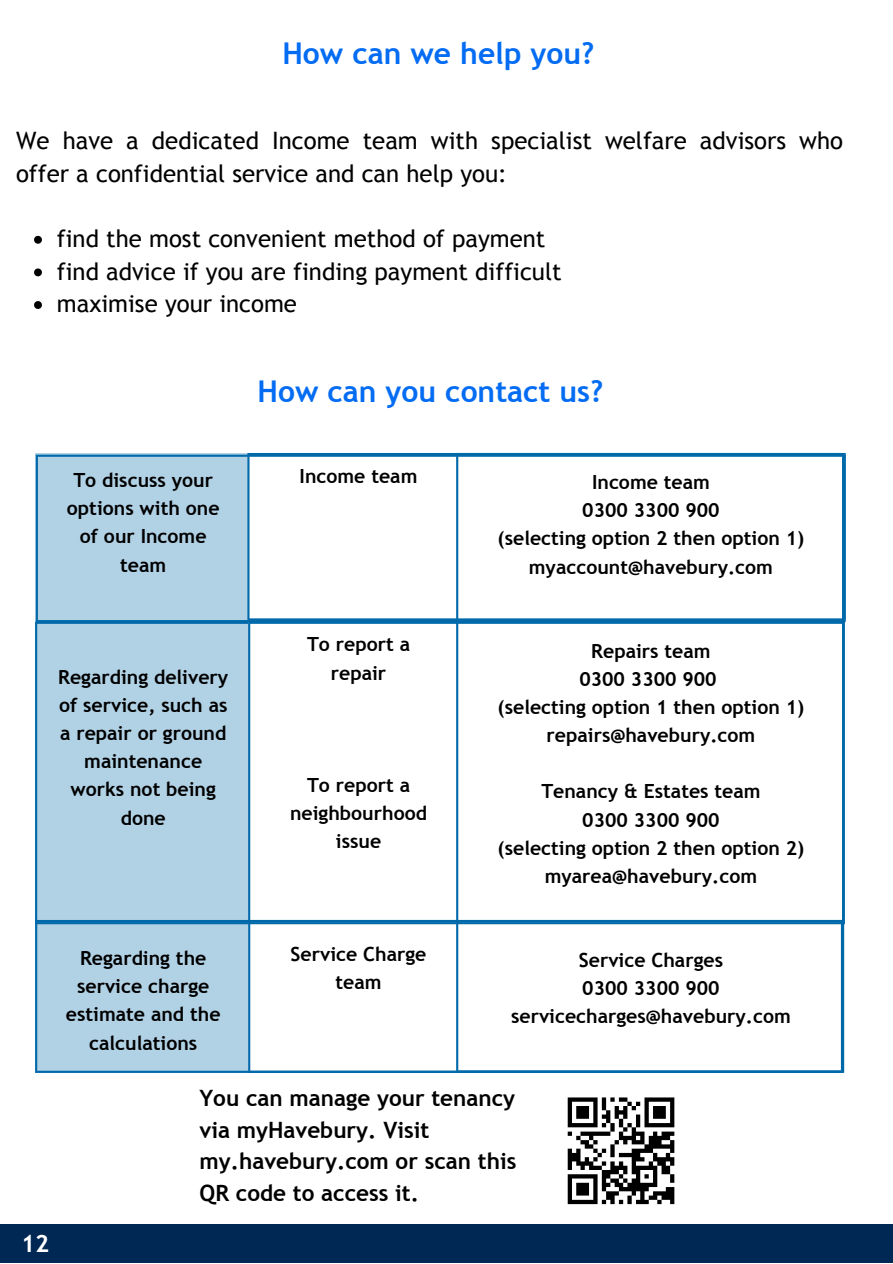
<style>
.page{position:relative;width:893px;height:1264px;background:#fff}
.page>*{position:absolute;margin:0;border:0;box-sizing:border-box;transform-origin:0 0}
.t1{font:700 30px "Trebuchet MS";color:#036cf3}
.t2{font:24px/32.5px "Trebuchet MS";color:#000}
.t3{font:700 24px "Trebuchet MS";color:#fff}
.t4{font:700 22.5px/31.5px "Trebuchet MS";color:#000}
.t5{font:700 19.5px/28px "Trebuchet MS";color:#000;text-align:center}
</style>
<div class="page">
<svg style="left:34px;top:236px;width:8px;height:8px"></svg>
<svg style="left:34px;top:268px;width:8px;height:8px"></svg>
<svg style="left:34px;top:301px;width:8px;height:8px"></svg>
<div style="left:0;top:1224px;width:892px;height:38px;background:#002855"></div>
<div style="left:35px;top:621px;width:213px;height:299px;background:#b1d1e5"></div>
<svg style="left:248px;top:622px;width:208px;height:298px"></svg>
<svg style="left:456px;top:622px;width:388px;height:450px"></svg>
<svg style="left:36px;top:454px;width:809px;height:168px;background:#a5cae1"></svg>
<svg style="left:247px;top:453px;width:598px;height:167px"></svg>
<svg style="left:35px;top:920px;width:808px;height:152px"></svg>
<svg style="left:567px;top:1097px;width:107px;height:107px"></svg>
<h1 class="t1" style="left:282px;top:35px;width:313px">How can we help you?</h1>
<p class="t2" style="left:16px;top:124px;width:828px">We have a dedicated Income team with specialist welfare advisors who offer a confidential service and can help you:</p>
<p class="t2" style="left:57px;top:222px;width:506px">find the most convenient method of payment find advice if you are finding payment difficult maximise your income</p>
<p class="t5" style="left:67px;top:466px;width:154px">To discuss your options with one of our Income team</p>
<p class="t5" style="left:58px;top:663px;width:172px">Regarding delivery of service, such as a repair or ground maintenance works not being done</p>
<p class="t5" style="left:66px;top:944px;width:156px">Regarding the service charge estimate and the calculations</p>
<h1 class="t1" style="left:257px;top:374px;width:347px">How can you contact us?</h1>
<p class="t5" style="left:299px;top:461px;width:119px">Income team</p>
<p class="t5" style="left:307px;top:630px;width:104px">To report a repair</p>
<p class="t5" style="left:290px;top:771px;width:138px">To report a neighbourhood issue</p>
<p class="t5" style="left:290px;top:939px;width:137px">Service Charge team</p>
<p class="t5" style="left:497px;top:468px;width:308px">Income team<br>0300 3300 900<br>(selecting option 2 then option 1) myaccount@havebury.com</p>
<p class="t5" style="left:497px;top:637px;width:308px">Repairs team<br>0300 3300 900<br>(selecting option 1 then option 1) repairs@havebury.com</p>
<p class="t5" style="left:497px;top:777px;width:308px">Tenancy &amp; Estates team<br>0300 3300 900<br>(selecting option 2 then option 2) myarea@havebury.com</p>
<p class="t5" style="left:511px;top:946px;width:281px">Service Charges<br>0300 3300 900 servicecharges@havebury.com</p>
<p class="t3" style="left:21px;top:1228px;width:30px">12</p>
<p class="t4" style="left:199px;top:1082px;width:318px">You can manage your tenancy via myHavebury. Visit my.havebury.com or scan this<br>QR code to access it.</p>
</div>
